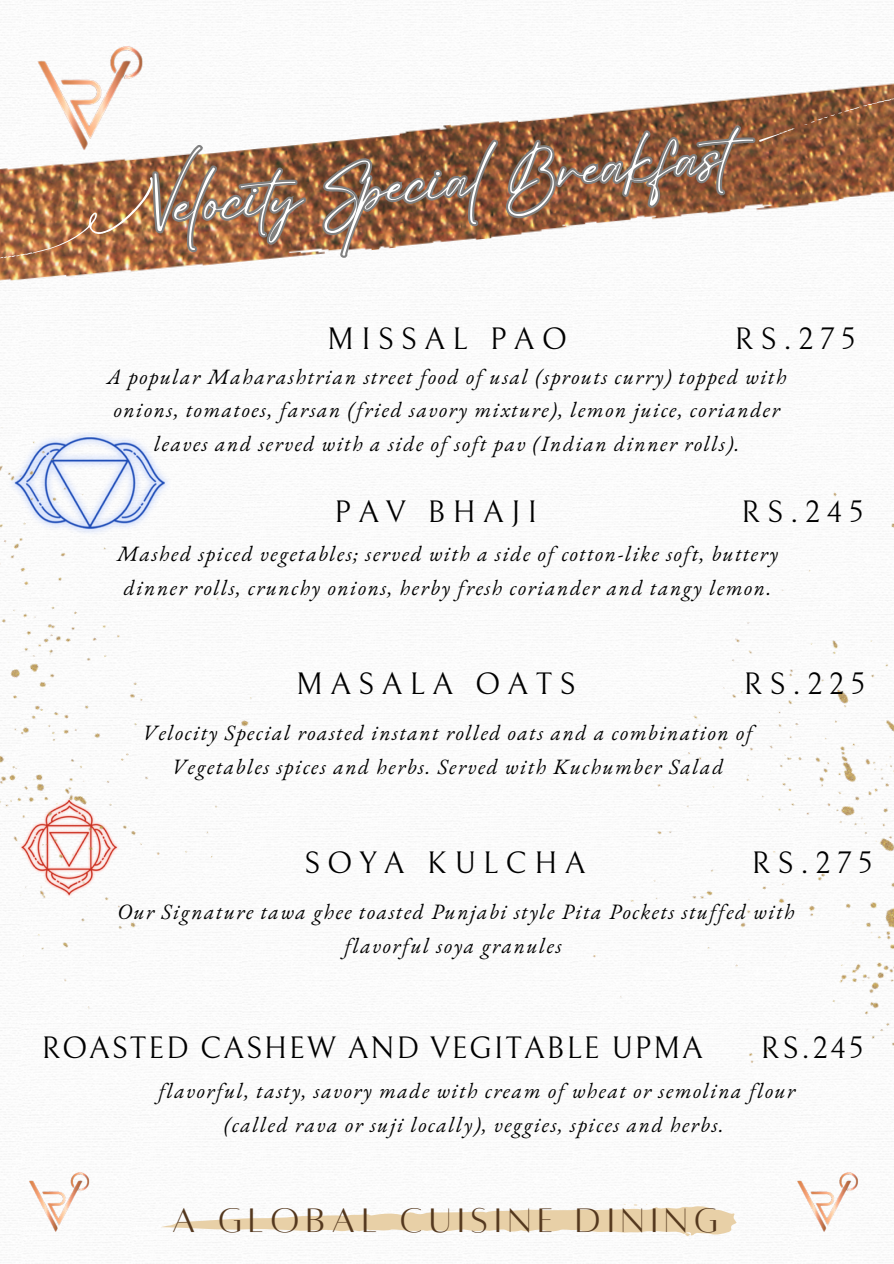
<style>
.page{position:relative;width:894px;height:1264px;background:#fff}
.page>*{position:absolute;margin:0;border:0;box-sizing:border-box;transform-origin:0 0}
.t1{font:56.85px "Eyesome Script";color:#fff}
.t2{font:37.5px "Alta regular";letter-spacing:.175em;color:#54381e}
.t3{font:30.6px "Bellefair";letter-spacing:.23em;color:#000}
.t4{font:30.6px "Bellefair";letter-spacing:.055em;color:#000}
.t5{font:italic 21.3px/33.9px "EB Garamond";letter-spacing:.075em;color:#000;text-align:center}
</style>
<div class="page">
<img style="left:0;top:42px;width:893px;height:263px">
<svg style="left:755px;top:52px;width:138px;height:95px"></svg>
<img style="left:0;top:176px;width:146px;height:84px">
<svg style="left:146px;top:92px;width:634px;height:335px"></svg>
<svg style="left:161px;top:1207px;width:382px;height:28px"></svg>
<img style="left:18px;top:1161px;width:82px;height:82px">
<img style="left:0;top:260px;width:350px;height:850px">
<img style="left:543px;top:471px;width:350px;height:792px">
<img style="left:18px;top:25px;width:145px;height:145px">
<h1 class="t1" style="left:149px;top:169px;width:582px;rotate:-5deg">Velocity Special Breakfast</h1>
<p class="t3" style="left:327px;top:323px;width:241px">MISSAL PAO</p>
<p class="t5" style="left:107px;top:359px;width:680px">A popular Maharashtrian street food of usal (sprouts curry) topped with onions, tomatoes, farsan (fried savory mixture), lemon juice, coriander leaves and served with a side of soft pav (Indian dinner rolls).</p>
<p class="t3" style="left:734px;top:323px;width:122px">RS.275</p>
<h3 class="t3" style="left:334px;top:495px;width:204px">PAV BHAJI</h3>
<h3 class="t3" style="left:741px;top:495px;width:124px">RS.245</h3>
<p class="t5" style="left:117px;top:537px;width:662px">Mashed spiced vegetables; served with a side of cotton-like soft, buttery dinner rolls, crunchy onions, herby fresh coriander and tangy lemon.</p>
<p class="t3" style="left:296px;top:667px;width:281px">MASALA OATS</p>
<h3 class="t3" style="left:743px;top:667px;width:123px">RS.225</h3>
<p class="t5" style="left:142px;top:715px;width:611px">Velocity Special roasted instant rolled oats and a combination of<br>Vegetables spices and herbs. Served with Kuchumber Salad</p>
<p class="t3" style="left:304px;top:846px;width:283px">SOYA KULCHA</p>
<p class="t5" style="left:117px;top:894px;width:678px">Our Signature tawa ghee toasted Punjabi style Pita Pockets stuffed with flavorful soya granules</p>
<p class="t3" style="left:751px;top:846px;width:122px">RS.275</p>
<h3 class="t4" style="left:41px;top:1031px;width:662px">ROASTED CASHEW AND VEGITABLE UPMA</h3>
<h3 class="t5" style="left:158px;top:1073px;width:638px">flavorful, tasty, savory made with cream of wheat or semolina flour (called rava or suji locally), veggies, spices and herbs.</h3>
<h3 class="t3" style="left:760px;top:1031px;width:104px">RS.245</h3>
<h3 class="t2" style="left:172px;top:1201px;width:547px">A GLOBAL CUISINE DINING</h3>
</div>
